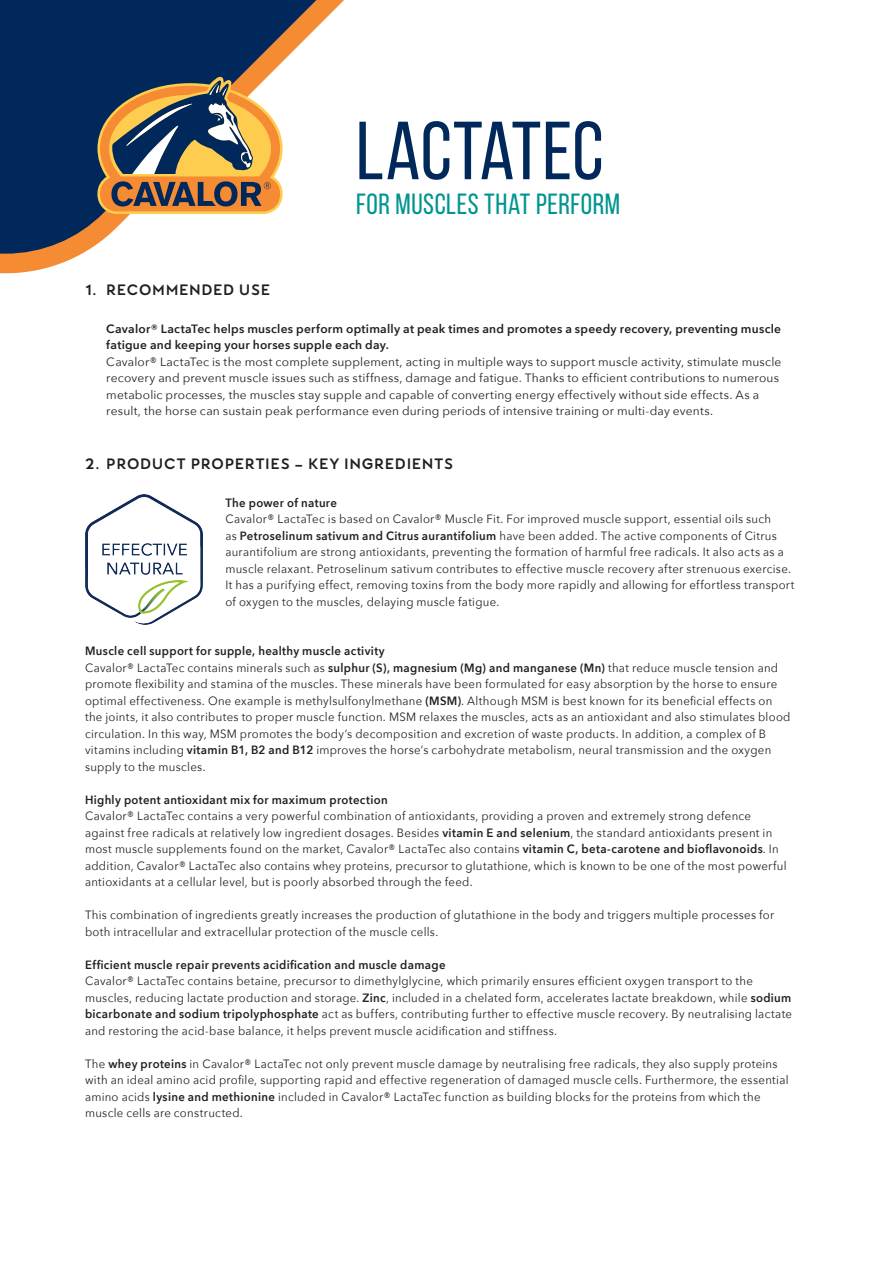
<style>
.page{position:relative;width:893px;height:1263px;background:#fff}
.page>*{position:absolute;margin:0;border:0;box-sizing:border-box;transform-origin:0 0}
.t1{font:82.2px "Bebas Neue";letter-spacing:.005em;color:#00285b}
.t2{font:29.25px "Bebas Neue";letter-spacing:.015em;color:#009590}
.t3{font:15px "Buket Retro Basic";letter-spacing:.025em;color:#231f20}
.t4{font:12px/16.5px "Avenir Next";letter-spacing:.025em;color:#231f20;scale:.95 1}
.t5{font:12px/16.5px "Avenir Next";letter-spacing:.025em;color:#231f20}
.t6{font:600 12px "Avenir Next";letter-spacing:.025em;color:#231f20;scale:.95 1}
.t7{font:600 12px/16.5px "Avenir Next";letter-spacing:.025em;color:#231f20}
.s1{font-weight:600}
</style>
<div class="page">
<svg style="left:0;top:0;width:344px;height:273px;fill:#00285b"></svg>
<svg style="left:97px;top:76px;width:186px;height:138px;background:#957d5d"></svg>
<img style="left:86px;top:495px;width:117px;height:129px">
<p class="t1" style="left:356px;top:106px;width:249px">LACTATEC</p>
<p class="t2" style="left:356px;top:188px;width:266px">FOR MUSCLES THAT PERFORM</p>
<p class="t3" style="left:85px;top:280px;width:187px">1. RECOMMENDED USE</p>
<p class="t7" style="left:106px;top:320px;width:676px">Cavalor® LactaTec helps muscles perform optimally at peak times and promotes a speedy recovery, preventing muscle fatigue and keeping your horses supple each day.</p>
<p class="t5" style="left:106px;top:353px;width:677px">Cavalor® LactaTec is the most complete supplement, acting in multiple ways to support muscle activity, stimulate muscle recovery and prevent muscle issues such as stiffness, damage and fatigue. Thanks to efficient contributions to numerous metabolic processes, the muscles stay supple and capable of converting energy effectively without side effects. As a result, the horse can sustain peak performance even during periods of intensive training or multi-day events.</p>
<p class="t3" style="left:85px;top:454px;width:370px">2. PRODUCT PROPERTIES – KEY INGREDIENTS</p>
<p class="t6" style="left:225px;top:492px;width:119px">The power of nature</p>
<p class="t4" style="left:225px;top:510px;width:601px">Cavalor® LactaTec is based on Cavalor® Muscle Fit. For improved muscle support, essential oils such<br>as <span class="s1">Petroselinum sativum and Citrus aurantifolium</span> have been added. The active components of Citrus aurantifolium are strong antioxidants, preventing the formation of harmful free radicals. It also acts as a muscle relaxant. Petroselinum sativum contributes to effective muscle recovery after strenuous exercise.<br>It has a purifying effect, removing toxins from the body more rapidly and allowing for effortless transport of oxygen to the muscles, delaying muscle fatigue.</p>
<p class="t6" style="left:85px;top:640px;width:317px">Muscle cell support for supple, healthy muscle activity</p>
<p class="t4" style="left:85px;top:659px;width:744px">Cavalor® LactaTec contains minerals such as <span class="s1">sulphur (S), magnesium (Mg) and manganese (Mn)</span> that reduce muscle tension and promote flexibility and stamina of the muscles. These minerals have been formulated for easy absorption by the horse to ensure optimal effectiveness. One example is methylsulfonylmethane <span class="s1">(MSM)</span>. Although MSM is best known for its beneficial effects on the joints, it also contributes to proper muscle function. MSM relaxes the muscles, acts as an antioxidant and also stimulates blood circulation. In this way, MSM promotes the body’s decomposition and excretion of waste products. In addition, a complex of B vitamins including <span class="s1">vitamin B1, B2 and B12</span> improves the horse’s carbohydrate metabolism, neural transmission and the oxygen supply to the muscles.</p>
<p class="t6" style="left:85px;top:789px;width:320px">Highly potent antioxidant mix for maximum protection</p>
<p class="t4" style="left:85px;top:807px;width:740px">Cavalor® LactaTec contains a very powerful combination of antioxidants, providing a proven and extremely strong defence against free radicals at relatively low ingredient dosages. Besides <span class="s1">vitamin E and selenium</span>, the standard antioxidants present in most muscle supplements found on the market, Cavalor® LactaTec also contains <span class="s1">vitamin C, beta-carotene and bioflavonoids</span>. In addition, Cavalor® LactaTec also contains whey proteins, precursor to glutathione, which is known to be one of the most powerful antioxidants at a cellular level, but is poorly absorbed through the feed.</p>
<p class="t4" style="left:85px;top:906px;width:727px">This combination of ingredients greatly increases the production of glutathione in the body and triggers multiple processes for both intracellular and extracellular protection of the muscle cells.</p>
<p class="t6" style="left:85px;top:954px;width:381px">Efficient muscle repair prevents acidification and muscle damage</p>
<p class="t4" style="left:85px;top:972px;width:746px">Cavalor® LactaTec contains betaine, precursor to dimethylglycine, which primarily ensures efficient oxygen transport to the muscles, reducing lactate production and storage. <span class="s1">Zinc</span>, included in a chelated form, accelerates lactate breakdown, while <span class="s1">sodium bicarbonate and sodium tripolyphosphate</span> act as buffers, contributing further to effective muscle recovery. By neutralising lactate and restoring the acid-base balance, it helps prevent muscle acidification and stiffness.</p>
<p class="t4" style="left:85px;top:1055px;width:742px">The <span class="s1">whey proteins</span> in Cavalor® LactaTec not only prevent muscle damage by neutralising free radicals, they also supply proteins with an ideal amino acid profile, supporting rapid and effective regeneration of damaged muscle cells. Furthermore, the essential amino acids <span class="s1">lysine and methionine</span> included in Cavalor® LactaTec function as building blocks for the proteins from which the muscle cells are constructed.</p>
</div>
